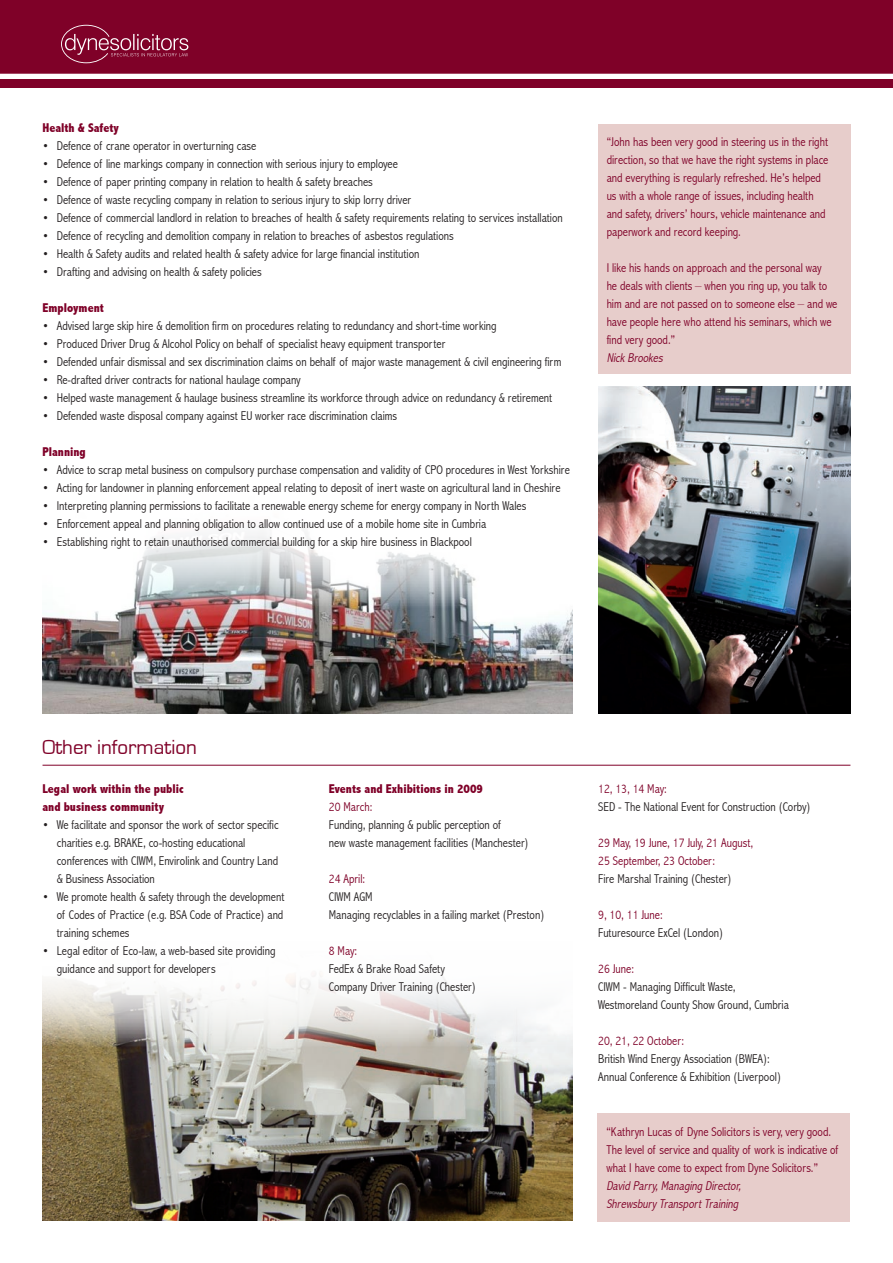
<style>
.page{position:relative;width:893px;height:1263px;background:#fff}
.page>*{position:absolute;margin:0;border:0;box-sizing:border-box;transform-origin:0 0}
.t1{font:21px "Eurostile";color:#7f0128}
.t2{font:300 condensed 12.75px/18px "Abadi";color:#231f20}
.t3{font:300 condensed 12.75px/18px "Abadi";color:#7f0128}
.t4{font:800 condensed 12.75px/18px "Abadi";color:#7f0128}
.t5{font:italic 300 condensed 12.75px/18px "Abadi";color:#7f0128}
.s1{font-style:italic}
</style>
<div class="page">
<img style="left:43px;top:1056px;width:530px;height:164px">
<svg style="left:42px;top:975px;width:531px;height:81px"></svg>
<img style="left:43px;top:609px;width:530px;height:105px">
<hr style="left:43px;top:765px;width:807px;height:1px;background:#7f0128">
<div style="left:598px;top:125px;width:252px;height:249px;background:#e7cdcb"></div>
<div style="left:0;top:79px;width:893px;height:9px;background:#7f0128"></div>
<div style="left:0;top:0;width:893px;height:74px;background:#7f0128"></div>
<img style="left:598px;top:386px;width:252px;height:327px">
<svg style="left:43px;top:532px;width:529px;height:85px"></svg>
<div style="left:598px;top:1113px;width:252px;height:108px;background:#e7cdcb"></div>
<p class="t4" style="left:43px;top:119px;width:78px">Health &amp; Safety</p>
<p class="t2" style="left:43px;top:137px;width:215px">• Defence of crane operator in overturning case</p>
<p class="t2" style="left:43px;top:155px;width:357px">• Defence of line markings company in connection with serious injury to employee</p>
<p class="t2" style="left:43px;top:173px;width:332px">• Defence of paper printing company in relation to health &amp; safety breaches</p>
<p class="t2" style="left:43px;top:191px;width:370px">• Defence of waste recycling company in relation to serious injury to skip lorry driver</p>
<p class="t2" style="left:43px;top:209px;width:522px">• Defence of commercial landlord in relation to breaches of health &amp; safety requirements relating to services installation</p>
<p class="t2" style="left:43px;top:227px;width:413px">• Defence of recycling and demolition company in relation to breaches of asbestos regulations</p>
<p class="t2" style="left:43px;top:245px;width:378px">• Health &amp; Safety audits and related health &amp; safety advice for large financial institution</p>
<p class="t2" style="left:43px;top:263px;width:221px">• Drafting and advising on health &amp; safety policies</p>
<p class="t4" style="left:43px;top:299px;width:63px">Employment</p>
<p class="t2" style="left:43px;top:317px;width:456px">• Advised large skip hire &amp; demolition firm on procedures relating to redundancy and short-time working</p>
<p class="t2" style="left:43px;top:335px;width:404px">• Produced Driver Drug &amp; Alcohol Policy on behalf of specialist heavy equipment transporter</p>
<p class="t2" style="left:43px;top:353px;width:520px">• Defended unfair dismissal and sex discrimination claims on behalf of major waste management &amp; civil engineering firm</p>
<p class="t2" style="left:43px;top:371px;width:260px">• Re-drafted driver contracts for national haulage company</p>
<p class="t2" style="left:43px;top:389px;width:511px">• Helped waste management &amp; haulage business streamline its workforce through advice on redundancy &amp; retirement</p>
<p class="t2" style="left:43px;top:407px;width:356px">• Defended waste disposal company against EU worker race discrimination claims</p>
<p class="t4" style="left:43px;top:443px;width:45px">Planning</p>
<p class="t2" style="left:43px;top:461px;width:529px">• Advice to scrap metal business on compulsory purchase compensation and validity of CPO procedures in West Yorkshire</p>
<p class="t2" style="left:43px;top:479px;width:519px">• Acting for landowner in planning enforcement appeal relating to deposit of inert waste on agricultural land in Cheshire</p>
<p class="t2" style="left:43px;top:497px;width:485px">• Interpreting planning permissions to facilitate a renewable energy scheme for energy company in North Wales</p>
<p class="t2" style="left:43px;top:515px;width:445px">• Enforcement appeal and planning obligation to allow continued use of a mobile home site in Cumbria</p>
<p class="t2" style="left:43px;top:533px;width:431px">• Establishing right to retain unauthorised commercial building for a skip hire business in Blackpool</p>
<p class="t3" style="left:607px;top:132px;width:223px">“John has been very good in steering us in the right direction, so that we have the right systems in place and everything is regularly refreshed. He’s helped us with a whole range of issues, including health and safety, drivers’ hours, vehicle maintenance and paperwork and record keeping.</p>
<p class="t3" style="left:607px;top:258px;width:232px">I like his hands on approach and the personal way<br>he deals with clients – when you ring up, you talk to him and are not passed on to someone else – and we have people here who attend his seminars, which we find very good.”<br><span class="s1">NickBrookes</span></p>
<p class="t1" style="left:43px;top:736px;width:156px">Other information</p>
<p class="t4" style="left:43px;top:780px;width:143px">Legal work within the public and business community</p>
<p class="t2" style="left:57px;top:816px;width:223px;text-indent:-14px">• We facilitate and sponsor the work of sector specific charities e.g. BRAKE, co-hosting educational conferences with CIWM, Envirolink and Country Land &amp; Business Association</p>
<p class="t2" style="left:57px;top:888px;width:229px;text-align:justify;text-indent:-14px">• We promote health &amp; safety through the development of Codes of Practice (e.g. BSA Code of Practice) and training schemes</p>
<p class="t2" style="left:57px;top:942px;width:220px;text-indent:-14px">• Legal editor of Eco-law, a web-based site providing guidance and support for developers</p>
<p class="t4" style="left:329px;top:780px;width:156px">Events and Exhibitions in 2009</p>
<p class="t3" style="left:329px;top:798px;width:45px">20 March:</p>
<p class="t2" style="left:329px;top:816px;width:201px">Funding, planning &amp; public perception of<br>new waste management facilities (Manchester)</p>
<p class="t3" style="left:329px;top:870px;width:38px">24 April:</p>
<p class="t2" style="left:329px;top:888px;width:45px">CIWM AGM</p>
<p class="t2" style="left:329px;top:906px;width:217px">Managing recyclables in a failing market (Preston)</p>
<p class="t3" style="left:329px;top:942px;width:30px">8 May:</p>
<p class="t2" style="left:329px;top:960px;width:148px">FedEx &amp; Brake Road Safety<br>Company Driver Training (Chester)</p>
<p class="t3" style="left:598px;top:780px;width:70px">12, 13, 14 May:</p>
<p class="t2" style="left:598px;top:798px;width:214px">SED - The National Event for Construction (Corby)</p>
<p class="t3" style="left:598px;top:834px;width:157px">29 May, 19 June, 17 July, 21 August,<br>25 September, 23 October:</p>
<p class="t2" style="left:598px;top:870px;width:135px">Fire Marshal Training (Chester)</p>
<p class="t3" style="left:598px;top:906px;width:66px">9, 10, 11 June:</p>
<p class="t2" style="left:598px;top:924px;width:127px">Futuresource ExCel (London)</p>
<p class="t3" style="left:598px;top:960px;width:37px">26 June:</p>
<p class="t2" style="left:598px;top:978px;width:192px">CIWM - Managing Difficult Waste,<br>Westmoreland County Show Ground, Cumbria</p>
<p class="t3" style="left:598px;top:1032px;width:88px">20, 21, 22 October:</p>
<p class="t2" style="left:598px;top:1050px;width:184px">British Wind Energy Association (BWEA):<br>Annual Conference &amp; Exhibition (Liverpool)</p>
<p class="t3" style="left:606px;top:1122px;width:233px">“Kathryn Lucas of Dyne Solicitors is very, very good.<br>The level of service and quality of work is indicative of what I have come to expect from Dyne Solicitors.”</p>
<p class="t5" style="left:606px;top:1176px;width:139px">David Parry,Managing Director,<br>Shrewsbury TransportTraining</p>
</div>
